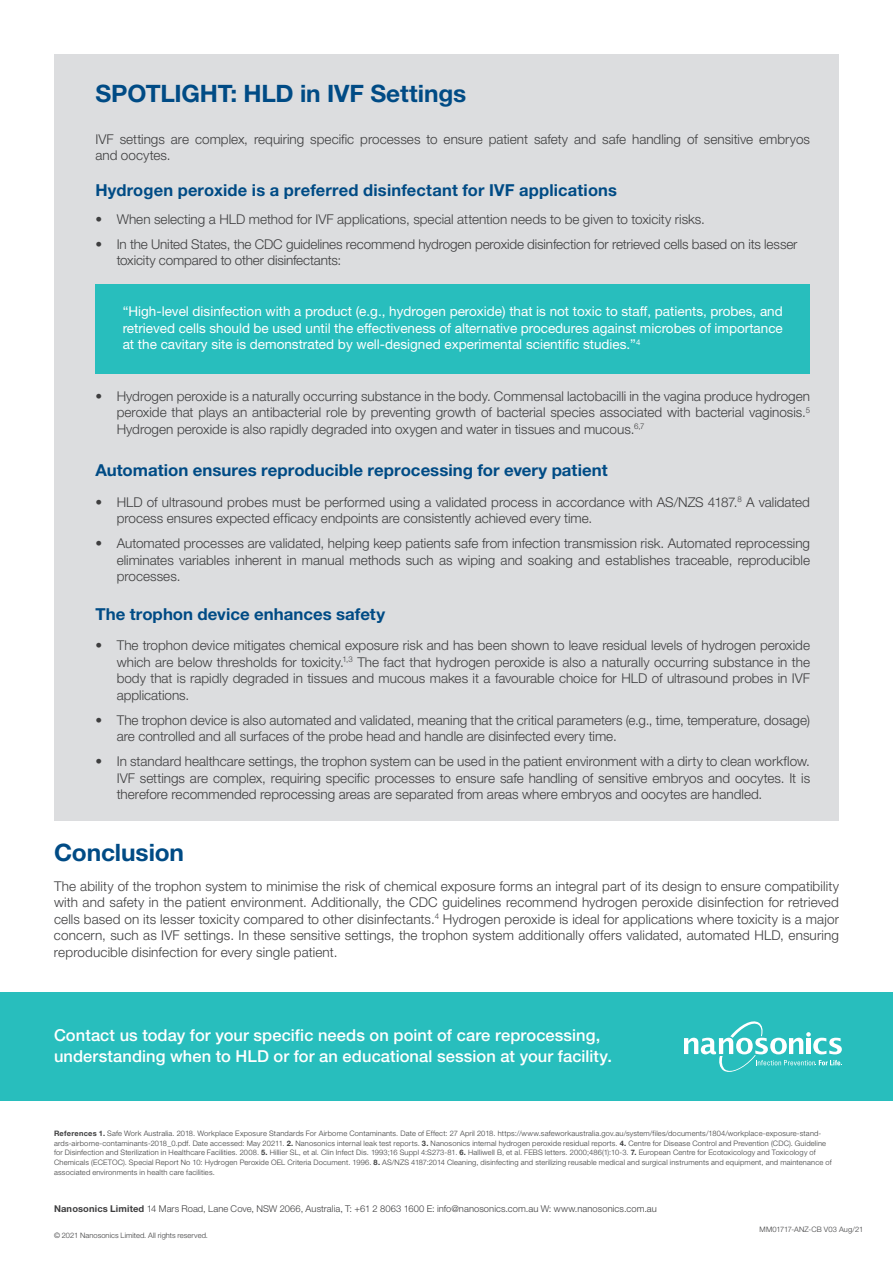
<style>
.page{position:relative;width:893px;height:1263px;background:#fff}
.page>*{position:absolute;margin:0;border:0;box-sizing:border-box;transform-origin:0 0}
.t1{font:700 24px "Helvetica Neue LT Std";letter-spacing:-.005em;color:#004b85}
.t2{font:700 16.5px "Helvetica Neue LT Std";letter-spacing:.005em;color:#004b85}
.t3{font:500 16.5px/21px "Helvetica Neue LT Pro";letter-spacing:.005em;color:#fff}
.t4{font:300 13.5px/16.5px "Helvetica Neue LT Std";color:#3e3e3f;text-align:justify}
.t5{font:13.5px/16.5px "Helvetica Neue LT Std";color:#fff;text-align:justify}
.t6{font:300 9.3px "Helvetica Neue LT Pro";letter-spacing:.005em;color:#3e3e3f}
.t7{font:300 7.5px/9.8px "Helvetica Neue LT Std";letter-spacing:.025em;color:#3e3e3f}
.t8{font:300 7.5px "Helvetica Neue LT Pro";letter-spacing:.01em;color:#3e3e3f}
.s1{font-family:"Helvetica Neue LT Pro";font-weight:700}
.s2{font-weight:700}
</style>
<div class="page">
<div style="left:54px;top:54px;width:785px;height:767px;background:#dcdddf"></div>
<div style="left:0;top:992px;width:893px;height:109px;background:#28bebd"></div>
<svg style="left:684px;top:1021px;width:158px;height:51px"></svg>
<div style="left:95px;top:284px;width:715px;height:90px;background:#28bebd"></div>
<h1 class="t1" style="left:95px;top:79px;width:372px">SPOTLIGHT: HLD in IVF Settings</h1>
<p class="t4" style="left:95px;top:130px;width:716px">IVF settings are complex, requiring specific processes to ensure patient safety and safe handling of sensitive embryos and oocytes.</p>
<p class="t2" style="left:95px;top:180px;width:523px">Hydrogen peroxide is a preferred disinfectant for IVF applications</p>
<p class="t4" style="left:95px;top:210px;width:611px">• When selecting a HLD method for IVF applications, special attention needs to be given to toxicity risks.</p>
<p class="t4" style="left:117px;top:235px;width:682px;text-indent:-21px">• In the United States, the CDC guidelines recommend hydrogen peroxide disinfection for retrieved cells based on its lesser toxicity compared to other disinfectants:</p>
<p class="t5" style="left:123px;top:303px;width:662px">“High-level disinfection with a product (e.g., hydrogen peroxide) that is not toxic to staff, patients, probes, and retrieved cells should be used until the effectiveness of alternative procedures against microbes of importance at the cavitary site is demonstrated by well-designed experimental scientific studies.”<sup>4</sup></p>
<p class="t4" style="left:117px;top:387px;width:695px;text-indent:-21px">• Hydrogen peroxide is a naturally occurring substance in the body. Commensal lactobacilli in the vagina produce hydrogen peroxide that plays an antibacterial role by preventing growth of bacterial species associated with bacterial vaginosis.<sup>5<br></sup>Hydrogen peroxide is also rapidly degraded into oxygen and water in tissues and mucous.<sup>6,7</sup></p>
<p class="t2" style="left:95px;top:460px;width:514px">Automation ensures reproducible reprocessing for every patient</p>
<p class="t4" style="left:117px;top:493px;width:695px;text-indent:-21px">• HLD of ultrasound probes must be performed using a validated process in accordance with AS/NZS 4187.<sup>8</sup> A validated process ensures expected efficacy endpoints are consistently achieved every time.</p>
<p class="t4" style="left:117px;top:535px;width:695px;text-indent:-21px">• Automated processes are validated, helping keep patients safe from infection transmission risk. Automated reprocessing eliminates variables inherent in manual methods such as wiping and soaking and establishes traceable, reproducible processes.</p>
<p class="t2" style="left:95px;top:604px;width:291px">The trophon device enhances safety</p>
<p class="t4" style="left:117px;top:637px;width:695px;text-indent:-21px">• The trophon device mitigates chemical exposure risk and has been shown to leave residual levels of hydrogen peroxide which are below thresholds for toxicity.<sup>1,3</sup> The fact that hydrogen peroxide is also a naturally occurring substance in the body that is rapidly degraded in tissues and mucous makes it a favourable choice for HLD of ultrasound probes in IVF applications.</p>
<p class="t4" style="left:117px;top:711px;width:695px;text-indent:-21px">• The trophon device is also automated and validated, meaning that the critical parameters (e.g., time, temperature, dosage) are controlled and all surfaces of the probe head and handle are disinfected every time.</p>
<p class="t4" style="left:117px;top:753px;width:695px;text-indent:-21px">• In standard healthcare settings, the trophon system can be used in the patient environment with a dirty to clean workflow.<br>IVF settings are complex, requiring specific processes to ensure safe handling of sensitive embryos and oocytes. It is therefore recommended reprocessing areas are separated from areas where embryos and oocytes are handled.</p>
<h1 class="t1" style="left:54px;top:838px;width:132px">Conclusion</h1>
<p class="t4" style="left:54px;top:877px;width:786px">The ability of the trophon system to minimise the risk of chemical exposure forms an integral part of its design to ensure compatibility with and safety in the patient environment. Additionally, the CDC guidelines recommend hydrogen peroxide disinfection for retrieved cells based on its lesser toxicity compared to other disinfectants.<sup>4</sup> Hydrogen peroxide is ideal for applications where toxicity is a major concern, such as IVF settings. In these sensitive settings, the trophon system additionally offers validated, automated HLD, ensuring reproducible disinfection for every single patient.</p>
<p class="t3" style="left:54px;top:1024px;width:559px">Contact us today for your specific needs on point of care reprocessing, understanding when to HLD or for an educational session at your facility.</p>
<p class="t7" style="left:54px;top:1128px;width:779px"><span class="s1">References</span> <span class="s2">1.</span> Safe Work Australia. 2018. Workplace Exposure Standards For Airborne Contaminants. Date of Effect: 27 April 2018. https://www.safeworkaustralia.gov.au/system/files/documents/1804/workplace-exposure-stand&shy;ards-airborne-contaminants-2018_0.pdf. Date accessed: May 20211. <span class="s2">2.</span> Nanosonics internal leak test reports. <span class="s2">3.</span> Nanosonics internal hydrogen peroxide residual reports. <span class="s2">4.</span> Centre for Disease Control and Prevention (CDC). Guideline for Disinfection and Sterilization in Healthcare Facilities. 2008. <span class="s2">5.</span> Hillier SL, et al. Clin Infect Dis. 1993;16 Suppl 4:S273-81. <span class="s2">6.</span> Halliwell B, et al. FEBS letters. 2000;486(1):10-3. <span class="s2">7.</span> European Centre for Ecotoxicology and Toxicology of Chemicals (ECETOC). Special Report No 10: Hydrogen Peroxide OEL Criteria Document. 1996. <span class="s2">8.</span> AS/NZS 4187:2014 Cleaning, disinfecting and sterilizing reusable medical and surgical instruments and equipment, and maintenance of associated environments in health care facilities.</p>
<p class="t6" style="left:54px;top:1202px;width:604px"><span class="s2">Nanosonics Limited</span> 14 Mars Road, Lane Cove, NSW 2066, Australia, T: +61 2 8063 1600 E: info@nanosonics.com.au W: www.nanosonics.com.au</p>
<p class="t8" style="left:54px;top:1231px;width:156px">© 2021 Nanosonics Limited. All rights reserved.</p>
<p class="t7" style="left:759px;top:1225px;width:105px">MM01717-ANZ-CB V03 Aug/21</p>
</div>
